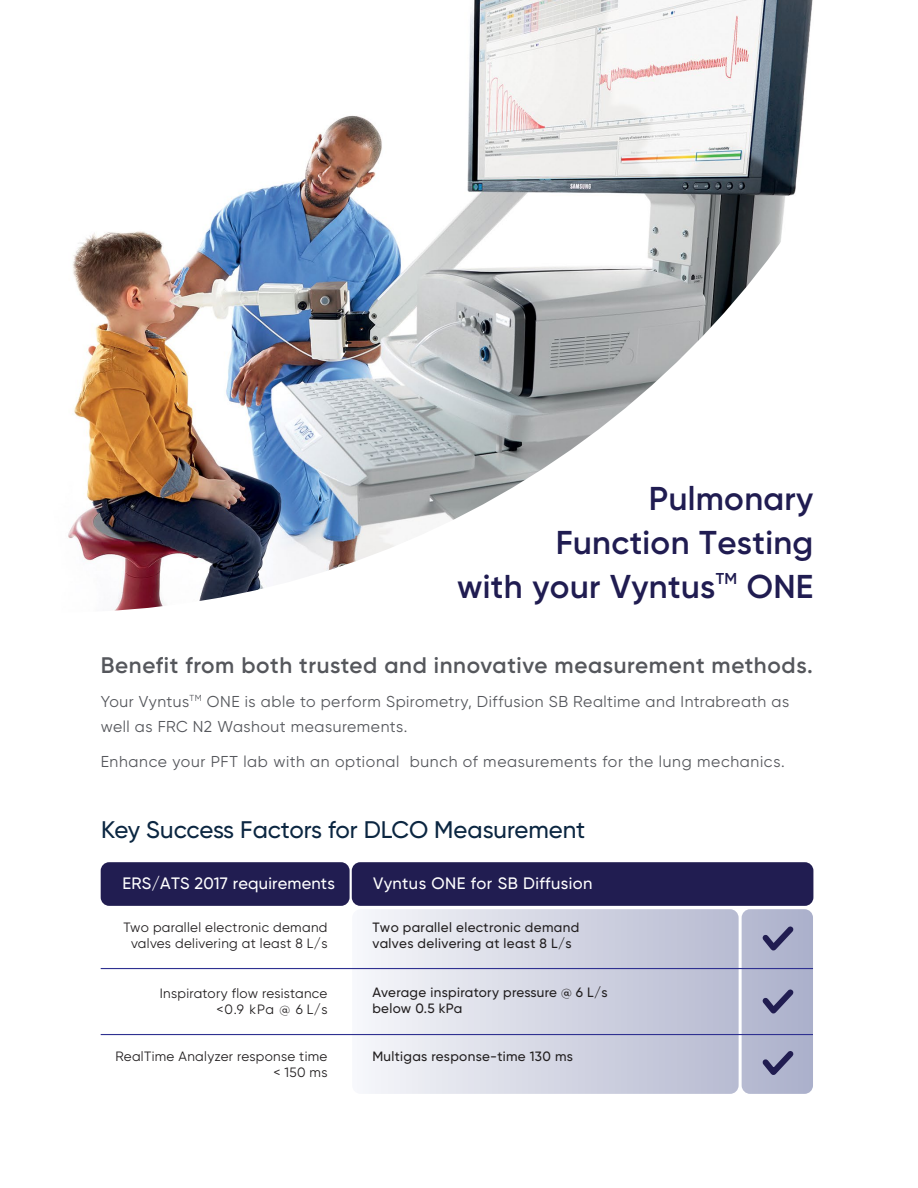
<style>
.page{position:relative;width:918px;height:1188px;background:#fff}
.page>*{position:absolute;margin:0;border:0;box-sizing:border-box;transform-origin:0 0}
.t1{font:600 33px/44px "Gilroy";letter-spacing:.01em;color:#201c51;text-align:right}
.t2{font:500 24px "Gilroy";color:#0b2641}
.t3{font:600 22.5px "Gilroy";letter-spacing:.03em;color:#55575c}
.t4{font:500 16.5px "Gilroy";letter-spacing:.015em;color:#fff}
.t5{font:15.75px/25.2px "Gilroy";letter-spacing:.035em;color:#55575c}
.t6{font:13.5px/16.2px "Gilroy";letter-spacing:.025em;color:#221f20;text-align:right}
.t7{font:500 13.5px/16.2px "Gilroy";letter-spacing:.025em;color:#221f20}
.s1{color:#55585c}
</style>
<div class="page">
<div style="left:101px;top:862px;width:249px;height:44px;background:#211d51;border-radius:9px"></div>
<svg style="left:352px;top:909px;width:387px;height:185px;background:#d6d8e5"></svg>
<img style="left:68px;top:0;width:745px;height:611px">
<div style="left:352px;top:862px;width:461px;height:44px;background:#211d51;border-radius:9px"></div>
<hr style="left:101px;top:968px;width:712px;height:1px;background:#2f3191">
<hr style="left:101px;top:1034px;width:712px;height:1px;background:#2f3191">
<svg style="left:742px;top:909px;width:71px;height:185px;background:#a7abc6"></svg>
<h1 class="t1" style="left:457px;top:476px;width:358px">Pulmonary<br>Function Testing<br>with your Vyntus<sup>TM</sup> ONE</h1>
<h3 class="t3" style="left:101px;top:651px;width:714px">Benefit from both trusted and innovative measurement methods.</h3>
<p class="t5" style="left:101px;top:689px;width:690px">Your Vyntus<sup>TM</sup> <span class="s1">ON</span>E is able to perform Spirometry, Diffusion SB Realtime and Intrabreath as well as FRC N2 Washout measurements.</p>
<p class="t5" style="left:101px;top:748px;width:686px">Enhance your PFT lab with an optional bunch of measurements for the <span class="s1">lung</span> mechanics.</p>
<h2 class="t2" style="left:101px;top:814px;width:486px">Key Success Factors for DLCO Measurement</h2>
<p class="t4" style="left:373px;top:873px;width:221px">Vyntus ONE for SB Diffusion</p>
<p class="t4" style="left:123px;top:873px;width:214px">ERS/ATS 2017 requirements</p>
<p class="t6" style="left:123px;top:919px;width:206px;text-align:center">Two parallel electronic demand valves delivering at least 8 L/s</p>
<p class="t7" style="left:372px;top:919px;width:208px">Two parallel electronic demand valves delivering at least 8 L/s</p>
<p class="t6" style="left:160px;top:985px;width:169px">Inspiratory flow resistance &lt;0.9 kPa @ 6 L/s</p>
<p class="t7" style="left:372px;top:984px;width:237px">Average inspiratory pressure @ 6 L/s below 0.5 kPa</p>
<p class="t6" style="left:116px;top:1048px;width:213px">RealTime Analyzer response time &lt; 150 ms</p>
<p class="t7" style="left:372px;top:1048px;width:202px">Multigas response-time 130 ms</p>
</div>
